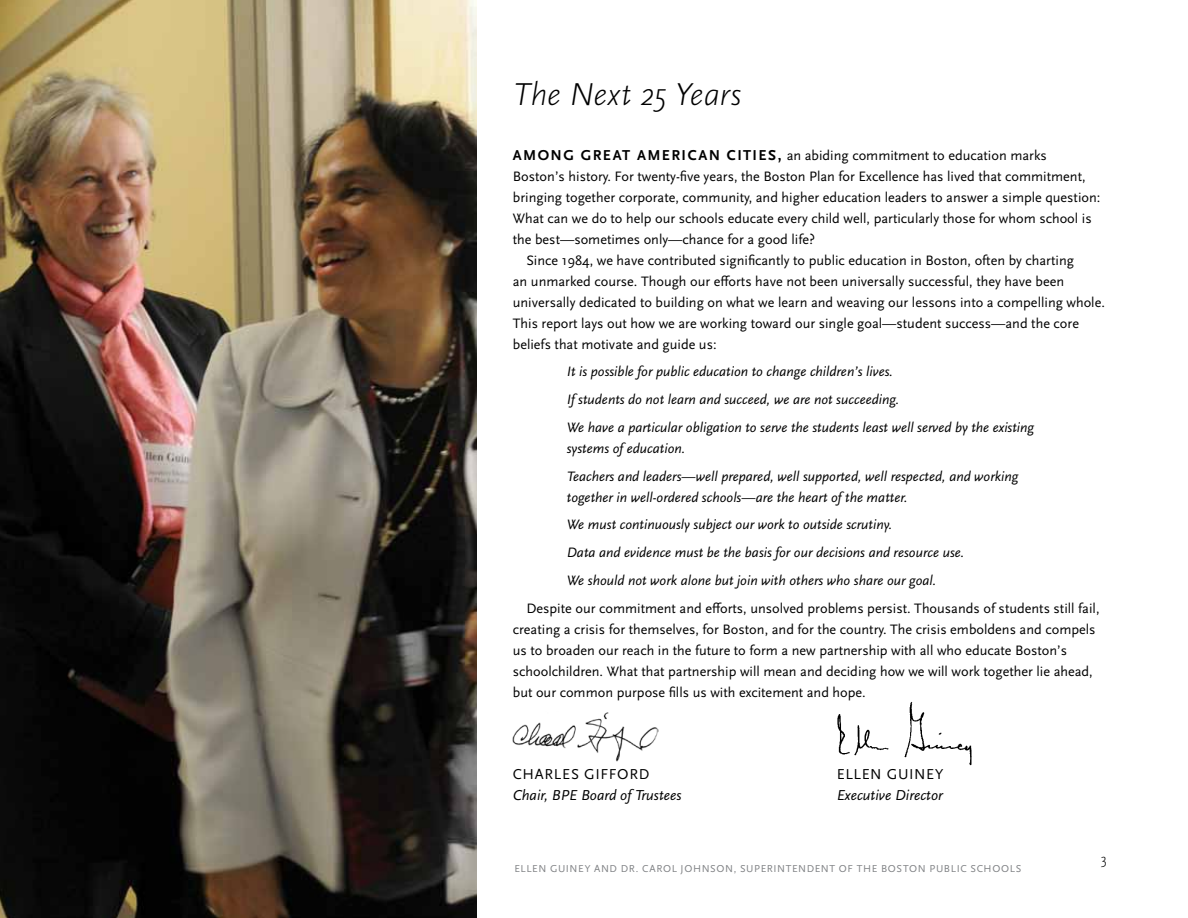
<style>
.page{position:relative;width:1188px;height:918px;background:#fff}
.page>*{position:absolute;margin:0;border:0;box-sizing:border-box;transform-origin:0 0}
.t1{font:italic 300 33px "Scala Sans OT";letter-spacing:-.005em;color:#000}
.t2{font:italic 15px "Scala Sans OT";color:#000}
.t3{font:15px "Scala Sans OT";letter-spacing:.05em;color:#000}
.t4{font:300 15px "Scala Sans OT";color:#000}
.t5{font:14.25px/21px "Scala Sans OT";color:#000}
.t6{font:italic 14.25px/27.8px "Scala Sans OT";color:#000}
.t7{font:10.5px "Scala Sans OT";letter-spacing:.06em;color:#808285}
.s1{font-weight:700;font-size:15px}
</style>
<div class="page">
<img style="left:0;top:0;width:476px;height:918px">
<img style="left:837px;top:701px;width:135px;height:65px">
<img style="left:513px;top:712px;width:145px;height:50px">
<h1 class="t1" style="left:513px;top:77px;width:230px">The Next 25 Years</h1>
<p class="t5" style="left:513px;top:145px;width:536px"><span class="s1">AMONG GREAT AME RI CA N CITIE S,</span> an abiding commitment to education marks</p>
<p class="t5" style="left:513px;top:166px;width:574px">Boston’s history. For twenty-five years, the Boston Plan for Excellence has lived that commitment,</p>
<p class="t5" style="left:513px;top:187px;width:589px">bringing together corporate, community, and higher education leaders to answer a simple question:</p>
<p class="t5" style="left:513px;top:208px;width:580px">What can we do to help our schools educate every child well, particularly those for whom school is</p>
<p class="t5" style="left:513px;top:229px;width:304px">the best—sometimes only—chance for a good life?</p>
<p class="t5" style="left:526px;top:250px;width:549px">Since 1984, we have contributed significantly to public education in Boston, often by charting</p>
<p class="t5" style="left:513px;top:271px;width:553px">an unmarked course. Though our efforts have not been universally successful, they have been</p>
<p class="t5" style="left:513px;top:292px;width:594px">universally dedicated to building on what we learn and weaving our lessons into a compelling whole.</p>
<p class="t5" style="left:513px;top:313px;width:568px">This report lays out how we are working toward our single goal—student success—and the core</p>
<p class="t5" style="left:513px;top:334px;width:205px">beliefs that motivate and guide us:</p>
<p class="t6" style="left:567px;top:358px;width:469px">It is possible for public education to change children’s lives.<br>If students do not learn and succeed, we are not succeeding.<br>We have a particular obligation to serve the students least well served by the existing</p>
<p class="t6" style="left:567px;top:435px;width:453px">systems of education.<br>Teachers and leaders—well prepared, well supported, well respected, and working</p>
<p class="t6" style="left:567px;top:483px;width:399px">together in well-ordered schools—are the heart of the matter.<br>We must continuously subject our work to outside scrutiny.<br>Data and evidence must be the basis for our decisions and resource use.<br>We should not work alone but join with others who share our goal.</p>
<p class="t5" style="left:513px;top:598px;width:588px;text-indent:13px">Despite our commitment and efforts, unsolved problems persist. Thousands of students still fail, creating a crisis for themselves, for Boston, and for the country. The crisis emboldens and compels us to broaden our reach in the future to form a new partnership with all who educate Boston’s schoolchildren. What that partnership will mean and deciding how we will work together lie ahead, but our common purpose fills us with excitement and hope.</p>
<p class="t3" style="left:513px;top:766px;width:138px">Charles G ifford</p>
<p class="t3" style="left:837px;top:766px;width:108px">Ellen Guiney</p>
<p class="t2" style="left:513px;top:787px;width:170px">Chair, BPE Board of Trustees</p>
<p class="t2" style="left:837px;top:787px;width:108px">Executive Director</p>
<p class="t7" style="left:514px;top:863px;width:449px">Ellen Guiney and Dr. Carol Johnson, Superintendent of the Boston PublicSc</p>
<p class="t7" style="left:984px;top:863px;width:39px">hools</p>
<p class="t4" style="left:1101px;top:851px;width:8px">3</p>
</div>
